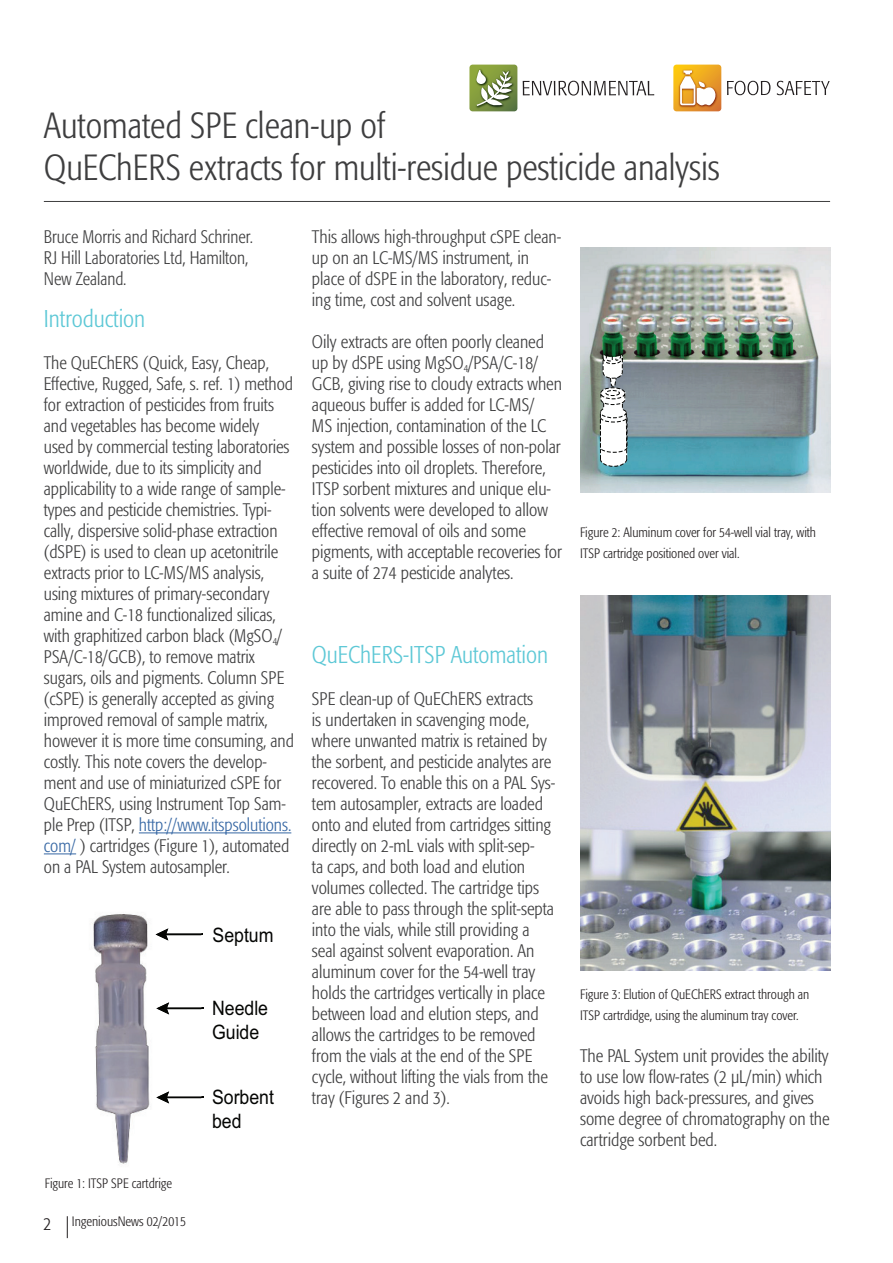
<style>
.page{position:relative;width:893px;height:1263px;background:#fff}
.page>*{position:absolute;margin:0;border:0;box-sizing:border-box;transform-origin:0 0}
.Titel_1{font:300 condensed 36px/42px "Formata BQ";color:#3e3e3f}
.t1{font:300 condensed 24px "Formata BQ";color:#5dc8d6}
.t2{font:19.95px/23.9px "Arial";color:#040503;scale:.89 1}
.Running_text{font:300 condensed 18px/21px "Formata BQ";color:#3e3e3f}
.Legend{font:300 condensed 13.5px/21px "Formata BQ";color:#231f20}
.s1{color:#3667a4}
.s2{font-size:18px}
</style>
<div class="page">
<svg style="left:67px;top:1216px;width:1px;height:22px"></svg>
<hr style="left:44px;top:201px;width:786px;height:1px;background:#3e3e3f">
<hr style="left:139px;top:832px;width:152px;height:1px;background:#3667a4">
<hr style="left:44px;top:853px;width:32px;height:1px;background:#3667a4">
<svg style="left:727px;top:81px;width:43px;height:14px"></svg>
<svg style="left:777px;top:81px;width:53px;height:14px"></svg>
<svg style="left:673px;top:65px;width:48px;height:46px"></svg>
<hr style="left:164px;top:934px;width:39px;height:1px;background:#040503">
<hr style="left:165px;top:1007px;width:38px;height:2px;background:#040503">
<hr style="left:165px;top:1096px;width:38px;height:2px;background:#040503">
<img style="left:92px;top:914px;width:109px;height:250px">
<img style="left:168px;top:934px;width:33px;height:1px">
<svg style="left:155px;top:928px;width:13px;height:12px"></svg>
<img style="left:169px;top:1007px;width:32px;height:2px">
<svg style="left:156px;top:1002px;width:13px;height:12px"></svg>
<img style="left:169px;top:1096px;width:32px;height:2px">
<svg style="left:156px;top:1091px;width:13px;height:12px"></svg>
<svg style="left:469px;top:65px;width:48px;height:46px"></svg>
<svg style="left:523px;top:81px;width:131px;height:15px"></svg>
<img style="left:580px;top:247px;width:251px;height:245px">
<svg style="left:600px;top:354px;width:27px;height:113px"></svg>
<img style="left:580px;top:595px;width:251px;height:375px">
<p class="Titel_1" style="left:44px;top:104px;width:677px">Automated SPE clean-up of<br>QuEChERS extracts for multi-residue pesticide analysis</p>
<p class="Running_text" style="left:44px;top:226px;width:211px">Bruce Morris and Richard Schriner.</p>
<p class="Running_text" style="left:44px;top:247px;width:206px">RJ Hill Laboratories Ltd, Hamilton,<br>New Zealand.</p>
<p class="t1" style="left:44px;top:305px;width:103px">Introduction</p>
<p class="Running_text" style="left:44px;top:352px;width:252px">The QuEChERS (Quick, Easy, Cheap, Effective, Rugged, Safe, s. ref. 1) method for extraction of pesticides from fruits and vegetables has become widely<br>used by commercial testing laboratories worldwide, due to its simplicity and applicability to a wide range of sample&shy;types and pesticide chemistries. Typi&shy;cally, dispersive solid-phase extraction (dSPE) is used to clean up acetonitrile extracts prior to LC-MS/MS analysis, using mixtures of primary-secondary amine and C-18 functionalized silicas, with graphitized carbon black (MgSO<sub>4</sub>/ PSA/C-18/GCB), to remove matrix sugars, oils and pigments. Column SPE (cSPE) is generally accepted as giving improved removal of sample matrix, however it is more time consuming, and costly. This note covers the develop&shy;ment and use of miniaturized cSPE for QuEChERS, using Instrument Top Sam&shy;ple Prep (ITSP, <span class="s1">http://www.itspsolutions. com/</span> ) cartridges (Figure 1), automated on a PAL System autosampler.</p>
<p class="t2" style="left:213px;top:923px;width:70px">Septum</p>
<p class="t2" style="left:212px;top:996px;width:65px">Needle<br>Guide</p>
<p class="Legend" style="left:45px;top:1173px;width:129px">Figure 1: ITSP SPE cartdrige</p>
<p class="Legend" style="left:44px;top:1211px;width:144px"><span class="s2">2</span> IngeniousNews 02/2015</p>
<p class="t2" style="left:212px;top:1086px;width:71px">Sorbent bed</p>
<p class="Running_text" style="left:312px;top:226px;width:251px">This allows high-throughput cSPE clean&shy;up on an LC-MS/MS instrument, in place of dSPE in the laboratory, reduc&shy;ing time, cost and solvent usage.</p>
<p class="Running_text" style="left:312px;top:331px;width:252px">Oily extracts are often poorly cleaned up by dSPE using MgSO<sub>4</sub>/PSA/C-18/ GCB, giving rise to cloudy extracts when aqueous buffer is added for LC-MS/<br>MS injection, contamination of the LC system and possible losses of non-polar pesticides into oil droplets. Therefore, ITSP sorbent mixtures and unique elu&shy;tion solvents were developed to allow effective removal of oils and some pigments, with acceptable recoveries for a suite of 274 pesticide analytes.</p>
<p class="Legend" style="left:580px;top:522px;width:237px">Figure 2: Aluminum cover for 54-well vial tray, with<br>ITSP cartridge positioned over vial.</p>
<p class="t1" style="left:312px;top:641px;width:238px">QuEChERS-ITSP Automation</p>
<p class="Running_text" style="left:312px;top:688px;width:245px">SPE clean-up of QuEChERS extracts<br>is undertaken in scavenging mode, where unwanted matrix is retained by the sorbent, and pesticide analytes are recovered. To enable this on a PAL Sys&shy;tem autosampler, extracts are loaded onto and eluted from cartridges sitting directly on 2-mL vials with split-sep-<br>ta caps, and both load and elution volumes collected. The cartridge tips are able to pass through the split-septa into the vials, while still providing a seal against solvent evaporation. An aluminum cover for the 54-well tray holds the cartridges vertically in place between load and elution steps, and allows the cartridges to be removed from the vials at the end of the SPE cycle, without lifting the vials from the tray (Figures 2 and 3).</p>
<p class="Legend" style="left:580px;top:984px;width:231px">Figure 3: Elution of QuEChERS extract through an<br>ITSP cartrdidge, using the aluminum tray cover.</p>
<p class="Running_text" style="left:580px;top:1045px;width:251px">The PAL System unit provides the ability to use low flow-rates (2 µL/min) which avoids high back-pressures, and gives some degree of chromatography on the cartridge sorbent bed.</p>
</div>
